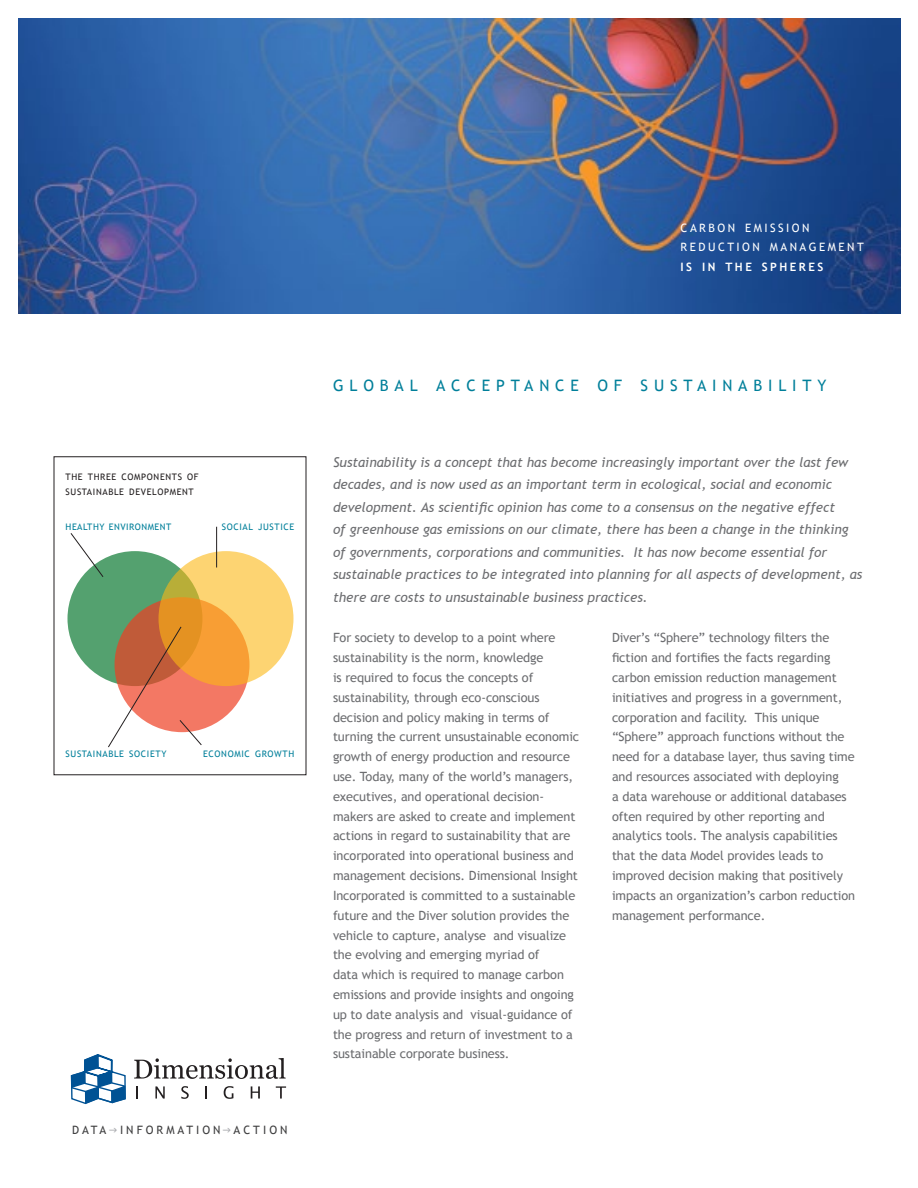
<style>
.page{position:relative;width:918px;height:1188px;background:#fff}
.page>*{position:absolute;margin:0;border:0;box-sizing:border-box;transform-origin:0 0}
.Document_Title_Parag{font:15.75px "Trebuchet MS";letter-spacing:.37em;color:#007f9a}
.Profile_Body_Copy{font:italic 13.5px/22.5px "Trebuchet MS";color:#6c6d70}
.Application_Descript{font:12.75px/19.8px "Trebuchet MS";letter-spacing:-.005em;color:#6c6d70}
.Document_Title_Parag-2{font:11.55px/19.8px "Trebuchet MS";letter-spacing:.215em;color:#fff}
.t1{font:11.55px "Trebuchet MS";letter-spacing:.265em;color:#3e3e3f}
.Body_Copy_Paragraph{font:9px "Trebuchet MS";letter-spacing:.07em;color:#007f9a}
.Body_Copy_Paragraph-2{font:9px/15.8px "Trebuchet MS";letter-spacing:.07em;color:#231f20}
.s1{font-weight:700}
</style>
<div class="page">
<img style="left:18px;top:19px;width:882px;height:295px">
<svg style="left:71px;top:1054px;width:55px;height:50px"></svg>
<svg style="left:134px;top:1058px;width:152px;height:21px"></svg>
<svg style="left:136px;top:1086px;width:2px;height:13px"></svg>
<svg style="left:155px;top:1086px;width:10px;height:13px"></svg>
<svg style="left:181px;top:1086px;width:8px;height:13px"></svg>
<svg style="left:205px;top:1086px;width:2px;height:13px"></svg>
<svg style="left:224px;top:1086px;width:9px;height:13px"></svg>
<svg style="left:251px;top:1086px;width:9px;height:13px"></svg>
<svg style="left:276px;top:1086px;width:10px;height:13px"></svg>
<div style="left:67px;top:551px;width:135px;height:135px;background:#54a16f;border-radius:50%"></div>
<svg style="left:115px;top:597px;width:135px;height:135px;background:#e57259"></svg>
<svg style="left:159px;top:551px;width:134px;height:135px;background:#f5be57"></svg>
<svg style="left:108px;top:626px;width:94px;height:122px"></svg>
<svg style="left:70px;top:533px;width:34px;height:44px"></svg>
<hr style="left:216px;top:527px;width:1px;height:41px;background:#231f20">
<p class="Document_Title_Parag-2" style="left:681px;top:218px;width:185px">CARBON EMISSION<br>REDUCTION MANAGEMENT<br><span class="s1">IS IN THE SPHERES</span></p>
<p class="Body_Copy_Paragraph-2" style="left:66px;top:469px;width:134px">THE THREE COMPONENTS OF<br>SUSTAINABLE DEVELOPMENT</p>
<p class="Body_Copy_Paragraph" style="left:66px;top:521px;width:107px">HEALTHY ENVIRONMENT</p>
<p class="Body_Copy_Paragraph" style="left:222px;top:521px;width:74px">SOCIAL JUSTICE</p>
<p class="Body_Copy_Paragraph" style="left:66px;top:748px;width:102px">SUSTAINABLE SOCIETY</p>
<p class="Body_Copy_Paragraph" style="left:203px;top:748px;width:93px">ECONOMIC GROWTH</p>
<p class="t1" style="left:72px;top:1123px;width:36px">DATA</p>
<p class="t1" style="left:120px;top:1123px;width:102px">INFORMATION</p>
<p class="t1" style="left:234px;top:1123px;width:56px">ACTION</p>
<p class="Document_Title_Parag" style="left:333px;top:376px;width:495px">GLOBAL ACCEPTANCE OF SUSTAINABILITY</p>
<p class="Profile_Body_Copy" style="left:333px;top:451px;width:531px">Sustainability is a concept that has become increasingly important over the last few decades, and is now used as an important term in ecological, social and economic development. As scientific opinion has come to a consensus on the negative effect<br>of greenhouse gas emissions on our climate, there has been a change in the thinking of governments, corporations and communities. It has now become essential for sustainable practices to be integrated into planning for all aspects of development, as there are costs to unsustainable business practices.</p>
<p class="Application_Descript" style="left:333px;top:628px;width:248px">For society to develop to a point where sustainability is the norm, knowledge<br>is required to focus the concepts of sustainability, through eco-conscious decision and policy making in terms of turning the current unsustainable economic growth of energy production and resource use. Today, many of the world’s managers, executives, and operational decision&shy;makers are asked to create and implement actions in regard to sustainability that are incorporated into operational business and management decisions. Dimensional Insight Incorporated is committed to a sustainable future and the Diver solution provides the vehicle to capture, analyse and visualize the evolving and emerging myriad of<br>data which is required to manage carbon emissions and provide insights and ongoing up to date analysis and visual-guidance of the progress and return of investment to a sustainable corporate business.</p>
<p class="Application_Descript" style="left:612px;top:628px;width:245px">Diver’s “Sphere” technology filters the fiction and fortifies the facts regarding carbon emission reduction management initiatives and progress in a government, corporation and facility. This unique “Sphere” approach functions without the need for a database layer, thus saving time and resources associated with deploying<br>a data warehouse or additional databases often required by other reporting and analytics tools. The analysis capabilities that the data Model provides leads to improved decision making that positively impacts an organization’s carbon reduction management performance.</p>
</div>
